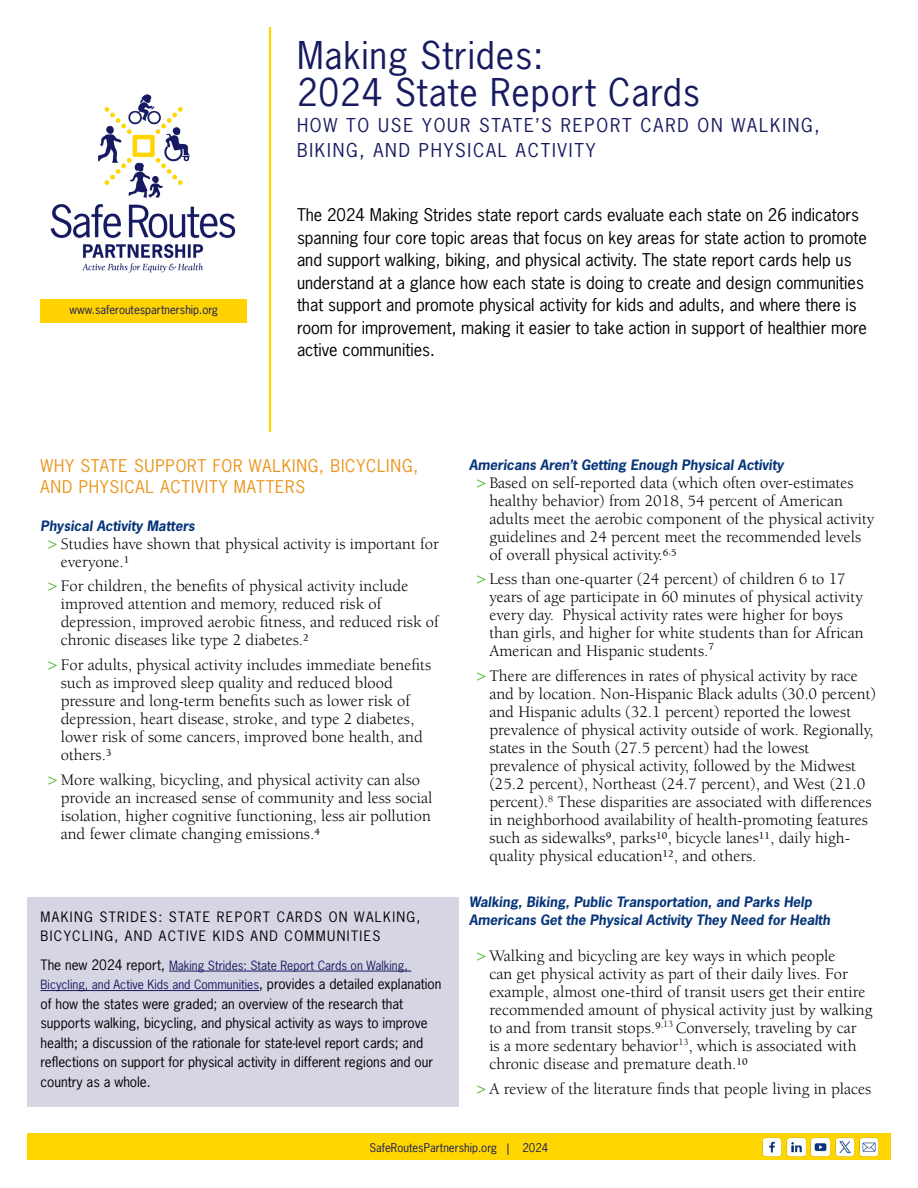
<style>
.page{position:relative;width:918px;height:1188px;background:#fff}
.page>*{position:absolute;margin:0;border:0;box-sizing:border-box;transform-origin:0 0}
.t1{font:36px "News Gothic Std";letter-spacing:.025em;color:#171b60}
.t2{font:18px/25.5px "News Gothic Std";letter-spacing:.1em;color:#171b60}
.t3{font:16.5px/18px "Berkeley Pro";color:#000}
.t4{font:16.5px/22.5px "News Gothic Std";color:#000}
.t5{font:16.5px/21px "News Gothic Std";letter-spacing:.05em;color:#ea941a}
.t6{font:13.5px/19.5px "News Gothic Std";color:#000}
.t7{font:italic 700 13.5px/18px "News Gothic Std";color:#06357a}
.t8{font:13.5px/19.5px "News Gothic Std";letter-spacing:.1em;color:#000}
.t9{font:12px/19.5px "News Gothic Std";color:#171b60}
.t10{font:11.4px "News Gothic Std";color:#171b60}
.s1{font-family:"News Gothic Std";color:#62bb46}
.s2{font-size:13.5px;color:#000}
</style>
<div class="page">
<div style="left:27px;top:1133px;width:864px;height:27px;background:#ffd600"></div>
<img style="left:762px;top:1137px;width:117px;height:20px">
<div style="left:27px;top:897px;width:432px;height:210px;background:#d6d5e4"></div>
<hr style="left:169px;top:971px;width:242px;height:1px;background:#171b60">
<hr style="left:40px;top:990px;width:219px;height:1px;background:#171b60">
<hr style="left:269px;top:27px;width:2px;height:405px;background:#ffd600">
<img style="left:50px;top:94px;width:186px;height:179px">
<div style="left:40px;top:299px;width:207px;height:24px;background:#ffd200"></div>
<p class="t10" style="left:70px;top:302px;width:150px">www.saferoutespartnership.org</p>
<p class="t1" style="left:297px;top:32px;width:248px">Making Strides:</p>
<p class="t1" style="left:297px;top:69px;width:405px">2024 State Report Cards</p>
<p class="t2" style="left:297px;top:112px;width:524px">HOW TO USE YOUR STATE’S REPORT CARD ON WALKING,<br>BIKING, AND PHYSICAL ACTIVITY</p>
<p class="t4" style="left:297px;top:204px;width:572px">The 2024 Making Strides state report cards evaluate each state on 26 indicators spanning four core topic areas that focus on key areas for state action to promote and support walking, biking, and physical activity. The state report cards help us understand at a glance how each state is doing to create and design communities that support and promote physical activity for kids and adults, and where there is room for improvement, making it easier to take action in support of healthier more active communities.</p>
<p class="t5" style="left:40px;top:455px;width:379px">WHY STATE SUPPORT FOR WALKING, BICYCLING,<br>AND PHYSICAL ACTIVITY MATTERS</p>
<p class="t7" style="left:40px;top:517px;width:156px">Physical Activity Matters</p>
<p class="t3" style="left:61px;top:535px;width:380px;text-indent:-14px"><span class="s1">&gt;</span> Studies have shown that physical activity is important for everyone.1</p>
<p class="t3" style="left:61px;top:577px;width:380px;text-indent:-14px"><span class="s1">&gt;</span> For children, the benefits of physical activity include improved attention and memory, reduced risk of depression, improved aerobic fitness, and reduced risk of chronic diseases like type 2 diabetes.2</p>
<p class="t3" style="left:61px;top:656px;width:372px;text-indent:-14px"><span class="s1">&gt;</span> For adults, physical activity includes immediate benefits such as improved sleep quality and reduced blood pressure and long-term benefits such as lower risk of depression, heart disease, stroke, and type 2 diabetes, lower risk of some cancers, improved bone health, and others.3</p>
<p class="t3" style="left:61px;top:771px;width:373px;text-indent:-14px"><span class="s1">&gt;</span> More walking, bicycling, and physical activity can also provide an increased sense of community and less social isolation, higher cognitive functioning, less air pollution and fewer climate changing emissions.4</p>
<p class="t8" style="left:40px;top:907px;width:381px">MAKING STRIDES: STATE REPORT CARDS ON WALKING,<br>BICYCLING, AND ACTIVE KIDS AND COMMUNITIES</p>
<p class="t9" style="left:40px;top:955px;width:369px"><span class="s2">The new 2024 report,</span> Making Strides: State Report Cards on Walking,<br>Bicycling, and Active Kids and Communities</p>
<p class="t6" style="left:40px;top:974px;width:402px;text-indent:219px">, provides a detailed explanation of how the states were graded; an overview of the research that supports walking, bicycling, and physical activity as ways to improve health; a discussion of the rationale for state-level report cards; and reflections on support for physical activity in different regions and our country as a whole.</p>
<p class="t7" style="left:469px;top:456px;width:316px">Americans Aren’t Getting Enough Physical Activity</p>
<p class="t3" style="left:489px;top:473px;width:387px;text-indent:-14px"><span class="s1">&gt;</span> Based on self-reported data (which often over-estimates healthy behavior) from 2018, 54 percent of American adults meet the aerobic component of the physical activity guidelines and 24 percent meet the recommended levels of overall physical activity.6<sup>,</sup>5</p>
<p class="t3" style="left:489px;top:570px;width:376px;text-indent:-14px"><span class="s1">&gt;</span> Less than one-quarter (24 percent) of children 6 to 17 years of age participate in 60 minutes of physical activity every day. Physical activity rates were higher for boys than girls, and higher for white students than for African American and Hispanic students.⁷</p>
<p class="t3" style="left:489px;top:667px;width:388px;text-indent:-14px"><span class="s1">&gt;</span> There are differences in rates of physical activity by race and by location. Non-Hispanic Black adults (30.0 percent) and Hispanic adults (32.1 percent) reported the lowest prevalence of physical activity outside of work. Regionally, states in the South (27.5 percent) had the lowest prevalence of physical activity, followed by the Midwest (25.2 percent), Northeast (24.7 percent), and West (21.0 percent).<sup>8</sup> These disparities are associated with differences in neighborhood availability of health-promoting features such as sidewalks9, parks10, bicycle lanes11, daily high&shy;quality physical education12, and others.</p>
<p class="t7" style="left:469px;top:893px;width:362px">Walking, Biking, Public Transportation, and Parks Help<br>Americans Get the Physical Activity They Need for Health</p>
<p class="t3" style="left:489px;top:947px;width:384px;text-indent:-14px"><span class="s1">&gt;</span> Walking and bicycling are key ways in which people<br>can get physical activity as part of their daily lives. For example, almost one-third of transit users get their entire recommended amount of physical activity just by walking to and from transit stops.9<sup>,13</sup> Conversely, traveling by car<br>is a more sedentary behavior<sup>13</sup>, which is associated with chronic disease and premature death.10</p>
<p class="t3" style="left:476px;top:1079px;width:397px"><span class="s1">&gt;</span> A review of the literature finds that people living in places</p>
<p class="t10" style="left:370px;top:1140px;width:180px">SafeRoutesPartnership.org | 2024</p>
</div>
